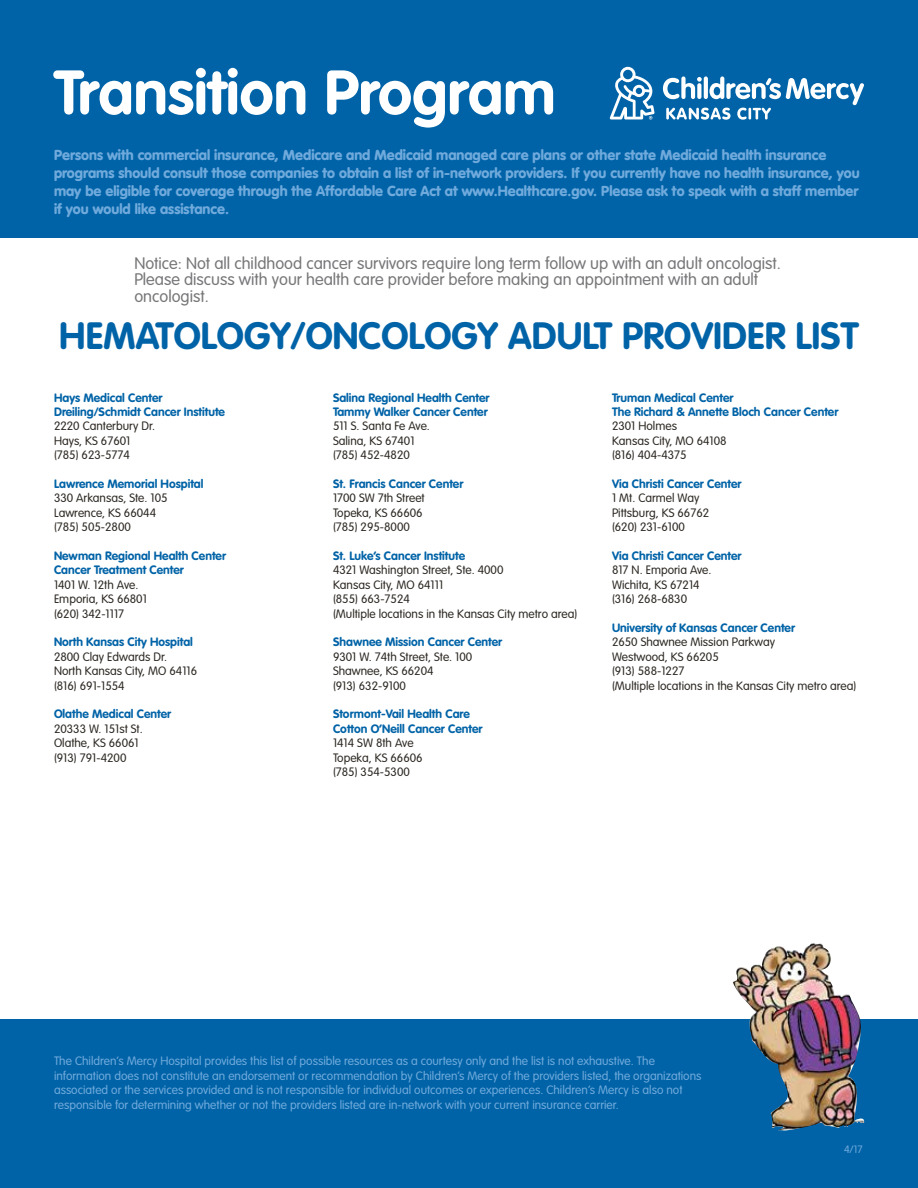
<style>
.page{position:relative;width:918px;height:1188px;background:#fff}
.page>*{position:absolute;margin:0;border:0;box-sizing:border-box;transform-origin:0 0}
.t1{font:700 61.5px "VAG Rounded Std";color:#fff}
.t2{font:700 37.5px "VAG Rounded Std";color:#0063a7}
.t3{font:300 16.5px/16.5px "VAG Rounded Std";color:#77777a}
.t4{font:900 14.25px/18px "VAG Rounded Std";color:#70aadc}
.t5{font:300 12px/14.4px "VAG Rounded Std";color:#2e2a25}
.t6{font:700 12px/14.4px "VAG Rounded Std";color:#0063a7}
.t7{font:300 12px/14.4px "VAG Rounded Std";color:#70aadc}
.t8{font:300 10.5px "VAG Rounded Std";color:#70aadc}
</style>
<div class="page">
<div style="left:0;top:0;width:918px;height:238px;background:#0063a7"></div>
<div style="left:0;top:1020px;width:918px;height:168px;background:#0063a7"></div>
<img style="left:732px;top:943px;width:133px;height:188px">
<svg style="left:610px;top:67px;width:45px;height:53px"></svg>
<svg style="left:663px;top:76px;width:201px;height:44px"></svg>
<h1 class="t1" style="left:54px;top:56px;width:503px">Transition Program</h1>
<p class="t4" style="left:54px;top:147px;width:807px">Persons with commercial insurance, Medicare and Medicaid managed care plans or other state Medicaid health insurance programs should consult those companies to obtain a list of in-network providers. If you currently have no health insurance, you may be eligible for coverage through the Affordable Care Act at www.Healthcare.gov. Please ask to speak with a staff member if you would like assistance.</p>
<h3 class="t3" style="left:134px;top:255px;width:648px">Notice: Not all childhood cancer survivors require long term follow up with an adult oncologist.<br>Please discuss with your health care provider before making an appointment with an adult oncologist.</h3>
<h2 class="t2" style="left:59px;top:314px;width:801px">HEMATOLOGY/ONCOLOGY ADULT PROVIDER LIST</h2>
<p class="t6" style="left:54px;top:391px;width:173px">Hays Medical Center<br>Dreiling/Schmidt Cancer Institute</p>
<p class="t5" style="left:54px;top:419px;width:103px">2220 Canterbury Dr.<br>Hays, KS 67601 (785) 623-5774</p>
<p class="t6" style="left:54px;top:477px;width:151px">Lawrence Memorial Hospital</p>
<p class="t5" style="left:54px;top:491px;width:115px">330 Arkansas, Ste. 105<br>Lawrence, KS 66044 (785) 505-2800</p>
<p class="t6" style="left:54px;top:549px;width:174px">Newman Regional Health Center<br>Cancer Treatment Center</p>
<p class="t5" style="left:54px;top:578px;width:94px">1401 W. 12th Ave.<br>Emporia, KS 66801 (620) 342-1117</p>
<p class="t6" style="left:54px;top:635px;width:140px">North Kansas City Hospital</p>
<p class="t5" style="left:54px;top:650px;width:145px">2800 Clay Edwards Dr.<br>North Kansas City, MO 64116 (816) 691-1554</p>
<p class="t6" style="left:54px;top:707px;width:119px">Olathe Medical Center</p>
<p class="t5" style="left:54px;top:722px;width:90px">20333 W. 151st St.<br>Olathe, KS 66061 (913) 791-4200</p>
<p class="t6" style="left:333px;top:391px;width:158px">Salina Regional Health Center<br>Tammy Walker Cancer Center</p>
<p class="t5" style="left:333px;top:419px;width:98px">511 S. Santa Fe Ave.<br>Salina, KS 67401 (785) 452-4820</p>
<p class="t6" style="left:333px;top:477px;width:132px">St. Francis Cancer Center</p>
<p class="t5" style="left:333px;top:491px;width:93px">1700 SW 7th Street<br>Topeka, KS 66606 (785) 295-8000</p>
<p class="t6" style="left:333px;top:549px;width:134px">St. Luke’s Cancer Institute</p>
<p class="t5" style="left:333px;top:563px;width:246px">4321 Washington Street, Ste. 4000<br>Kansas City, MO 64111<br>(855) 663-7524<br>(Multiple locations in the Kansas City metro area)</p>
<p class="t6" style="left:333px;top:635px;width:171px">Shawnee Mission Cancer Center</p>
<p class="t5" style="left:333px;top:650px;width:141px">9301 W. 74th Street, Ste. 100<br>Shawnee, KS 66204<br>(913) 632-9100</p>
<p class="t6" style="left:333px;top:707px;width:151px">Stormont-Vail Health Care<br>Cotton O’Neill Cancer Center</p>
<p class="t5" style="left:333px;top:736px;width:91px">1414 SW 8th Ave<br>Topeka, KS 66606 (785) 354-5300</p>
<p class="t6" style="left:612px;top:391px;width:228px">Truman Medical Center<br>The Richard &amp; Annette Bloch Cancer Center</p>
<p class="t5" style="left:612px;top:419px;width:116px">2301 Holmes<br>Kansas City, MO 64108 (816) 404-4375</p>
<p class="t6" style="left:612px;top:477px;width:131px">Via Christi Cancer Center</p>
<p class="t5" style="left:612px;top:491px;width:99px">1 Mt. Carmel Way<br>Pittsburg, KS 66762 (620) 231-6100</p>
<p class="t6" style="left:612px;top:549px;width:131px">Via Christi Cancer Center</p>
<p class="t5" style="left:612px;top:563px;width:101px">817 N. Emporia Ave.<br>Wichita, KS 67214 (316) 268-6830</p>
<p class="t6" style="left:612px;top:621px;width:185px">University of Kansas Cancer Center</p>
<p class="t5" style="left:612px;top:635px;width:246px">2650 Shawnee Mission Parkway<br>Westwood, KS 66205<br>(913) 588-1227<br>(Multiple locations in the Kansas City metro area)</p>
<p class="t7" style="left:54px;top:1055px;width:649px">The Children’s Mercy Hospital provides this list of possible resources as a courtesy only and the list is not exhaustive. The information does not constitute an endorsement or recommendation by Children’s Mercy of the providers listed, the organizations associated or the services provided and is not responsible for individual outcomes or experiences. Children’s Mercy is also not responsible for determining whether or not the providers listed are in-network with your current insurance carrier.</p>
<p class="t8" style="left:844px;top:1143px;width:20px">4/17</p>
</div>
